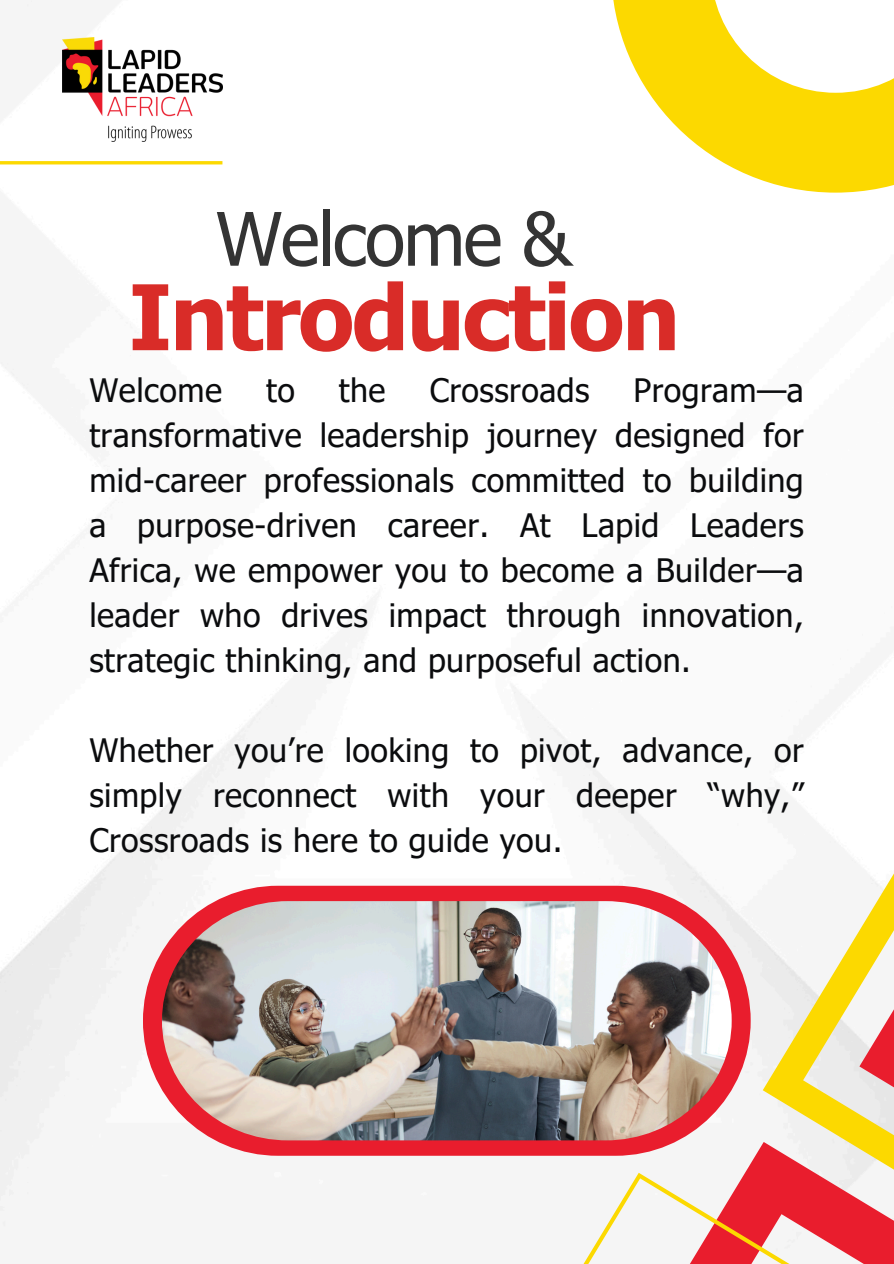
<style>
.page{position:relative;width:894px;height:1264px;background:#fff}
.page>*{position:absolute;margin:0;border:0;box-sizing:border-box;transform-origin:0 0}
.t1{font:700 90.6px "Tahoma";letter-spacing:-.025em;color:#d92c28}
.t2{font:73.8px "Tahoma";letter-spacing:-.025em;color:#343434}
.t3{font:32.25px/45px "Tahoma";letter-spacing:.015em;color:#0b0c0e;text-align:justify}
</style>
<div class="page">
<img style="left:0;top:0;width:688px;height:1227px">
<svg style="left:611px;top:0;width:282px;height:193px;fill:#fcd900"></svg>
<hr style="left:0;top:161px;width:222px;height:3px;background:#fcd900">
<img style="left:62px;top:37px;width:160px;height:105px">
<svg style="left:688px;top:841px;width:205px;height:238px;fill:#f5f5f5"></svg>
<svg style="left:828px;top:890px;width:65px;height:189px"></svg>
<svg style="left:731px;top:1079px;width:162px;height:31px"></svg>
<svg style="left:384px;top:1110px;width:509px;height:153px;fill:#f5f5f5"></svg>
<div style="left:143px;top:885px;width:607px;height:270px;background:#e91d2d;border-radius:135px"></div>
<img style="left:162px;top:901px;width:569px;height:239px">
<h2 class="t2" style="left:216px;top:192px;width:357px">Welcome &amp;</h2>
<h1 class="t1" style="left:128px;top:259px;width:553px">Introduction</h1>
<p class="t3" style="left:89px;top:366px;width:134px">Welcome</p>
<p class="t3" style="left:266px;top:366px;width:30px">to</p>
<p class="t3" style="left:339px;top:366px;width:48px">the</p>
<p class="t3" style="left:429px;top:366px;width:161px">Crossroads</p>
<p class="t3" style="left:89px;top:366px;width:715px;text-indent:544px">Program—a transformative leadership journey designed for mid-career professionals committed to building a purpose-driven career. At Lapid Leaders Africa, we empower you to become a Builder—a leader who drives impact through innovation, strategic thinking, and purposeful action.</p>
<p class="t3" style="left:89px;top:726px;width:715px">Whether you’re looking to pivot, advance, or simply reconnect with your deeper “why,” Crossroads is here to guide you.</p>
</div>
